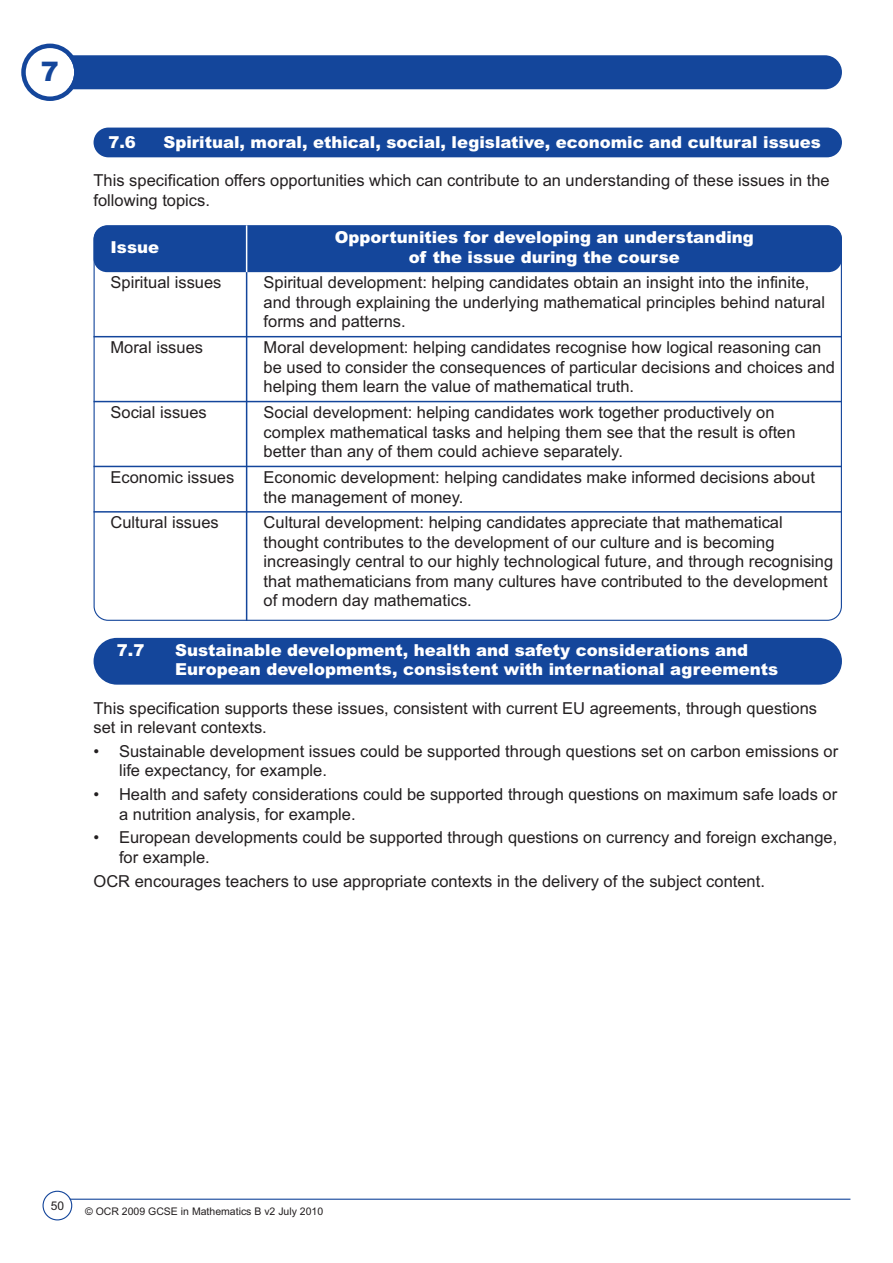
<style>
.page{position:relative;width:893px;height:1263px;background:#fff}
.page>*{position:absolute;margin:0;border:0;box-sizing:border-box;transform-origin:0 0}
.t1{font:900 27px "Arial";color:#14469b}
.t2{font:16.5px/19.5px "Arial";color:#231f20}
.t3{font:900 16.5px/19.5px "Arial";color:#fff}
.t4{font:12px "Arial";color:#231f20}
.t5{font:10.5px "Arial";color:#231f20}
</style>
<div class="page">
<div style="left:51px;top:55px;width:791px;height:34px;background:#14469b;border-radius:17px"></div>
<svg style="left:21px;top:44px;width:58px;height:57px"></svg>
<hr style="left:64px;top:1198px;width:786px;height:2px;background:#14469b">
<svg style="left:43px;top:1191px;width:29px;height:29px"></svg>
<svg style="left:94px;top:225px;width:748px;height:396px"></svg>
<div style="left:94px;top:225px;width:748px;height:47px;background:#14469b;border-radius:14px"></div>
<hr style="left:94px;top:336px;width:748px;height:1px;background:#14469b">
<hr style="left:94px;top:401px;width:748px;height:1px;background:#14469b">
<hr style="left:94px;top:466px;width:748px;height:1px;background:#14469b">
<hr style="left:94px;top:511px;width:748px;height:2px;background:#14469b">
<hr style="left:246px;top:225px;width:1px;height:47px;background:#fff">
<hr style="left:246px;top:272px;width:1px;height:349px;background:#14469b">
<div style="left:94px;top:638px;width:748px;height:47px;background:#14469b;border-radius:23px"></div>
<div style="left:94px;top:128px;width:748px;height:29px;background:#14469b;border-radius:15px"></div>
<p class="t1" style="left:41px;top:56px;width:20px">7</p>
<p class="t3" style="left:108px;top:132px;width:29px">7.6</p>
<p class="t3" style="left:163px;top:132px;width:659px">Spiritual, moral, ethical, social, legislative, economic and cultural issues</p>
<p class="t2" style="left:94px;top:171px;width:738px">This specification offers opportunities which can contribute to an understanding of these issues in the following topics.</p>
<p class="t3" style="left:111px;top:237px;width:50px">Issue</p>
<p class="t3" style="left:335px;top:227px;width:421px;text-align:center">Opportunities for developing an understanding of the issue during the course</p>
<p class="t2" style="left:111px;top:273px;width:112px">Spiritual issues</p>
<p class="t2" style="left:264px;top:273px;width:563px">Spiritual development: helping candidates obtain an insight into the infinite, and through explaining the underlying mathematical principles behind natural forms and patterns.</p>
<p class="t2" style="left:111px;top:338px;width:94px">Moral issues</p>
<p class="t2" style="left:264px;top:338px;width:573px">Moral development: helping candidates recognise how logical reasoning can be used to consider the consequences of particular decisions and choices and helping them learn the value of mathematical truth.</p>
<p class="t2" style="left:111px;top:403px;width:98px">Social issues</p>
<p class="t2" style="left:264px;top:403px;width:533px">Social development: helping candidates work together productively on complex mathematical tasks and helping them see that the result is often better than any of them could achieve separately.</p>
<p class="t2" style="left:111px;top:468px;width:125px">Economic issues</p>
<p class="t2" style="left:264px;top:468px;width:553px">Economic development: helping candidates make informed decisions about the management of money.</p>
<p class="t2" style="left:111px;top:513px;width:110px">Cultural issues</p>
<p class="t2" style="left:264px;top:513px;width:571px">Cultural development: helping candidates appreciate that mathematical thought contributes to the development of our culture and is becoming increasingly central to our highly technological future, and through recognising that mathematicians from many cultures have contributed to the development of modern day mathematics.</p>
<p class="t3" style="left:117px;top:640px;width:29px">7.7</p>
<p class="t3" style="left:175px;top:640px;width:605px">Sustainable development, health and safety considerations and<br>European developments, consistent with international agreements</p>
<p class="t2" style="left:94px;top:698px;width:725px">This specification supports these issues, consistent with current EU agreements, through questions set in relevant contexts.</p>
<p class="t2" style="left:119px;top:741px;width:721px;text-indent:-26px">• Sustainable development issues could be supported through questions set on carbon emissions or life expectancy, for example.</p>
<p class="t2" style="left:119px;top:785px;width:720px;text-indent:-26px">• Health and safety considerations could be supported through questions on maximum safe loads or a nutrition analysis, for example.</p>
<p class="t2" style="left:119px;top:828px;width:720px;text-indent:-26px">• European developments could be supported through questions on currency and foreign exchange, for example.</p>
<p class="t2" style="left:94px;top:871px;width:673px">OCR encourages teachers to use appropriate contexts in the delivery of the subject content.</p>
<p class="t4" style="left:51px;top:1199px;width:15px">50</p>
<p class="t5" style="left:85px;top:1205px;width:240px">© OCR 2009 GCSE in Mathematics B v2 July 2010</p>
</div>
